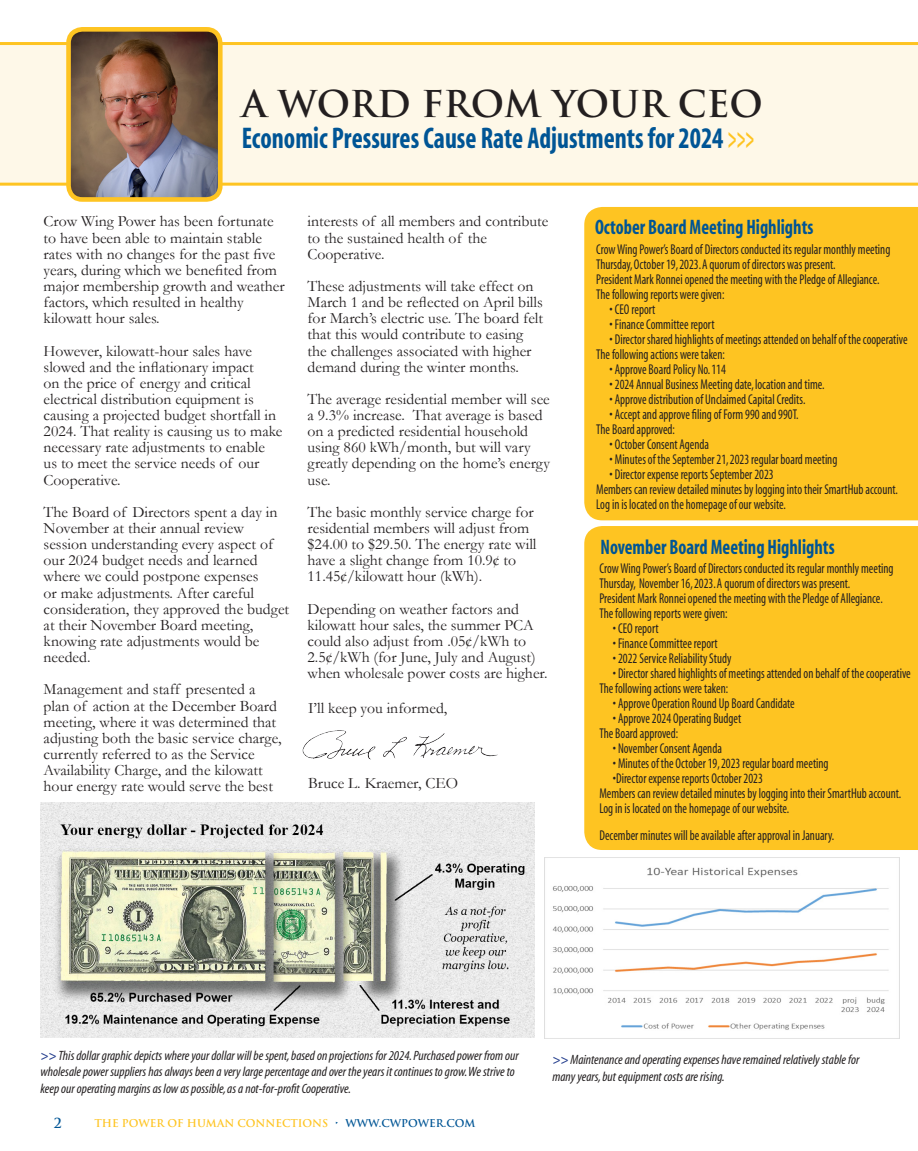
<style>
.page{position:relative;width:918px;height:1151px;background:#fff}
.page>*{position:absolute;margin:0;border:0;box-sizing:border-box;transform-origin:0 0}
.t1{font:700 36px "Trajan";color:#231f20}
.t2{font:700 condensed 30px "Myriad";color:#005595;scale:.88 1}
.t3{font:700 condensed 21px "Myriad";color:#005595;scale:.88 1}
.t4{font:15.75px/16.2px "Garamond";color:#231f20}
.t5{font:condensed 14.25px/15px "Myriad";color:#231f20;scale:.88 1}
.t6{font:italic condensed 13.5px/16.2px "Myriad";color:#231f20}
.t7{font:700 13.5px "Trajan";color:#005595}
.t8{font:700 10.5px "Trajan";color:#fec422}
.s1{color:#fec422}
.s2{font-weight:600;color:#253f8e}
.s3{color:#005595}
</style>
<div class="page">
<div style="left:0;top:42px;width:918px;height:144px;background:#fef8e8"></div>
<img style="left:72px;top:33px;width:145px;height:163px">
<div style="left:66px;top:27px;width:157px;height:175px;border:5px solid #fec422;border-radius:14px"></div>
<img style="left:302px;top:730px;width:35px;height:28px">
<div style="left:584px;top:526px;width:334px;height:323px;background:#fec422"></div>
<div style="left:584px;top:207px;width:334px;height:313px;background:#fec422"></div>
<img style="left:40px;top:802px;width:495px;height:235px">
<img style="left:544px;top:857px;width:356px;height:181px">
<p class="t1" style="left:242px;top:81px;width:523px">A WORD FROM YOUR CEO</p>
<p class="t2" style="left:242px;top:123px;width:584px">Economic Pressures Cause Rate Adjustments for 2024 <span class="s1">&gt;&gt;&gt;</span></p>
<p class="t4" style="left:44px;top:213px;width:242px">Crow Wing Power has been fortunate to have been able to maintain stable rates with no changes for the past five years, during which we benefited from major membership growth and weather factors, which resulted in healthy kilowatt hour sales.</p>
<p class="t4" style="left:44px;top:342px;width:240px">However, kilowatt-hour sales have slowed and the inflationary impact<br>on the price of energy and critical electrical distribution equipment is causing a projected budget shortfall in 2024. That reality is causing us to make necessary rate adjustments to enable<br>us to meet the service needs of our Cooperative.</p>
<p class="t4" style="left:44px;top:503px;width:247px">The Board of Directors spent a day in<br>November at their annual review session understanding every aspect of our 2024 budget needs and learned where we could postpone expenses<br>or make adjustments. After careful consideration, they approved the budget at their November Board meeting, knowing rate adjustments would be needed.</p>
<p class="t4" style="left:44px;top:681px;width:239px">Management and staff presented a plan of action at the December Board meeting, where it was determined that adjusting both the basic service charge, currently referred to as the Service Availability Charge, and the kilowatt hour energy rate would serve the best</p>
<p class="t4" style="left:308px;top:213px;width:242px">interests of all members and contribute to the sustained health of the<br>Cooperative.</p>
<p class="t4" style="left:308px;top:278px;width:237px">These adjustments will take effect on March 1 and be reflected on April bills for March’s electric use. The board felt that this would contribute to easing the challenges associated with higher demand during the winter months.</p>
<p class="t4" style="left:308px;top:390px;width:244px">The average residential member will see a 9.3% increase. That average is based on a predicted residential household using 860 kWh/month, but will vary greatly depending on the home’s energy use.</p>
<p class="t4" style="left:308px;top:503px;width:231px">The basic monthly service charge for residential members will adjust from $24.00 to $29.50. The energy rate will have a slight change from 10.9¢ to 11.45¢/kilowatt hour (kWh).</p>
<p class="t4" style="left:308px;top:600px;width:242px">Depending on weather factors and kilowatt hour sales, the summer PCA could also adjust from .05¢/kWh to 2.5¢/kWh (for June, July and August) when wholesale power costs are higher.</p>
<p class="t4" style="left:308px;top:699px;width:141px">I’ll keep you informed,</p>
<p class="t4" style="left:308px;top:775px;width:152px">Bruce L. Kraemer, CEO</p>
<p class="t3" style="left:595px;top:216px;width:250px">October Board Meeting Highlights</p>
<p class="t5" style="left:596px;top:242px;width:336px">Crow Wing Power’s Board of Directors conducted its regular monthly meeting<br>Thursday,October 19,2023.A quorum of directors was present.</p>
<p class="t5" style="left:596px;top:272px;width:324px">President Mark Ronnei opened the meeting with the Pledge of Allegiance.</p>
<p class="t5" style="left:596px;top:287px;width:147px">The following reports were given:</p>
<p class="t5" style="left:610px;top:302px;width:54px">• CEO report</p>
<p class="t5" style="left:610px;top:317px;width:121px">• Finance Committee report</p>
<p class="t5" style="left:610px;top:332px;width:340px">• Director shared highlights of meetings attended on behalf of the cooperative</p>
<p class="t5" style="left:596px;top:347px;width:148px">The following actions were taken:</p>
<p class="t5" style="left:610px;top:362px;width:134px">• Approve Board Policy No.114</p>
<p class="t5" style="left:610px;top:377px;width:246px">• 2024 Annual Business Meeting date,location and time.</p>
<p class="t5" style="left:610px;top:392px;width:224px">• Approve distribution of Unclaimed Capital Credits.</p>
<p class="t5" style="left:610px;top:407px;width:216px">• Accept and approve filing of Form 990 and 990T.</p>
<p class="t5" style="left:596px;top:422px;width:91px">The Board approved:</p>
<p class="t5" style="left:610px;top:437px;width:115px">• October Consent Agenda</p>
<p class="t5" style="left:610px;top:452px;width:260px">• Minutes of the September 21,2023 regular board meeting</p>
<p class="t5" style="left:610px;top:467px;width:188px">• Director expense reports September 2023</p>
<p class="t5" style="left:596px;top:482px;width:345px">Members can review detailed minutes by logging into their SmartHub account.<br>Log in is located on the homepage of our website.</p>
<p class="t3" style="left:600px;top:536px;width:268px">November Board Meeting Highlights</p>
<p class="t5" style="left:599px;top:561px;width:336px">Crow Wing Power’s Board of Directors conducted its regular monthly meeting<br>Thursday, November 16, 2023. A quorum of directors was present.</p>
<p class="t5" style="left:599px;top:591px;width:324px">President Mark Ronnei opened the meeting with the Pledge of Allegiance.</p>
<p class="t5" style="left:599px;top:606px;width:147px">The following reports were given:</p>
<p class="t5" style="left:613px;top:621px;width:54px">• CEO report</p>
<p class="t5" style="left:613px;top:636px;width:121px">• Finance Committee report</p>
<p class="t5" style="left:613px;top:651px;width:136px">• 2022 Service Reliability Study</p>
<p class="t5" style="left:613px;top:666px;width:340px">• Director shared highlights of meetings attended on behalf of the cooperative</p>
<p class="t5" style="left:599px;top:681px;width:148px">The following actions were taken:</p>
<p class="t5" style="left:613px;top:696px;width:208px">• Approve Operation Round Up Board Candidate</p>
<p class="t5" style="left:613px;top:711px;width:147px">• Approve 2024 Operating Budget</p>
<p class="t5" style="left:599px;top:726px;width:91px">The Board approved:</p>
<p class="t5" style="left:613px;top:741px;width:125px">• November Consent Agenda</p>
<p class="t5" style="left:613px;top:756px;width:247px">• Minutes of the October 19,2023 regular board meeting</p>
<p class="t5" style="left:613px;top:771px;width:172px">•Director expense reports October 2023</p>
<p class="t5" style="left:599px;top:786px;width:345px">Members can review detailed minutes by logging into their SmartHub account.<br>Log in is located on the homepage of our website.</p>
<p class="t5" style="left:599px;top:828px;width:268px">December minutes will be available after approval in January.</p>
<p class="t6" style="left:40px;top:1047px;width:480px"><span class="s2">&gt;&gt;</span>This dollar graphic depicts where your dollar will be spent, based on projections for 2024. Purchased power from our wholesale power suppliers has always been a very large percentage and over the years it continues to grow. We strive to keep our operating margins as low as possible, as a not-for-profit Cooperative.</p>
<p class="t7" style="left:54px;top:1114px;width:9px">2</p>
<p class="t8" style="left:94px;top:1116px;width:382px">THE POWER OF HUMAN CONNECTIONS <span class="s3">• WWW.CWPOWER.COM</span></p>
<p class="t6" style="left:552px;top:1052px;width:309px"><span class="s2">&gt;&gt;</span>Maintenance and operating expenses have remained relatively stable for many years, but equipment costs are rising.</p>
</div>
